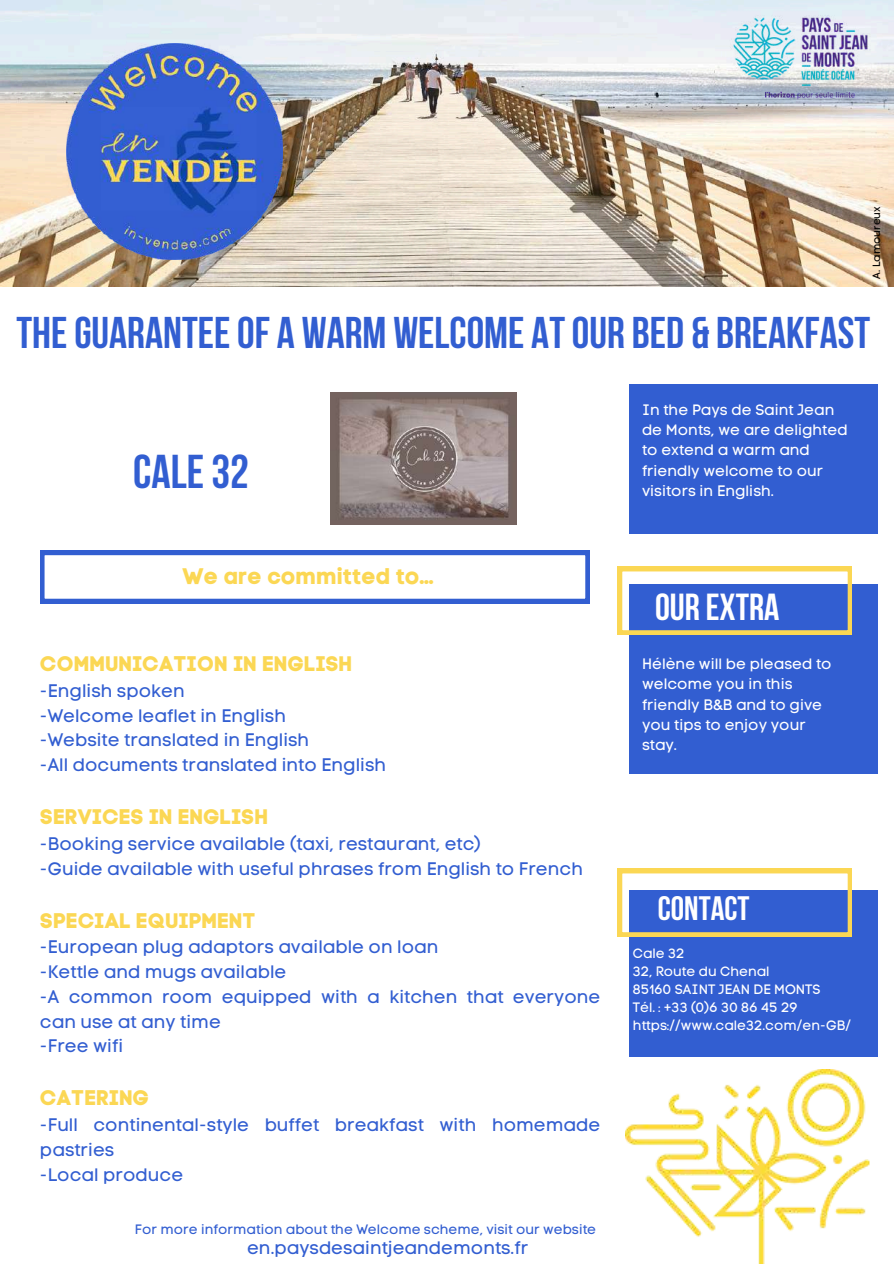
<style>
.page{position:relative;width:894px;height:1264px;background:#fff}
.page>*{position:absolute;margin:0;border:0;box-sizing:border-box;transform-origin:0 0}
.t1{font:700 47.25px "Bebas Neue";color:#325ed1}
.t2{font:700 44.25px "Bebas Neue";color:#325ed1}
.t3{font:700 37.5px "Bebas Neue";color:#fff}
.t4{font:700 33.75px "Bebas Neue";color:#fff}
.t5{font:22.5px "Code Pro Bold LC";color:#fbd754}
.t6{font:21px "Code Pro Bold LC";color:#fbd754}
.t7{font:18px/24.8px "Code Pro Normal LC";color:#325ed1}
.t8{font:15px/20.2px "Code Pro Normal LC";color:#fff}
.t9{font:13.5px/18px "Code Pro Normal LC";color:#fff}
.t10{font:13.5px "Code Pro Normal LC";color:#325ed1}
.t11{font:10.5px "Code Pro Normal LC";color:#000}
</style>
<div class="page">
<img style="left:0;top:0;width:892px;height:286px">
<img style="left:67px;top:43px;width:216px;height:216px">
<img style="left:625px;top:1069px;width:245px;height:194px">
<div style="left:629px;top:384px;width:248px;height:149px;background:#325ed1"></div>
<div style="left:629px;top:584px;width:248px;height:190px;background:#325ed1"></div>
<div style="left:629px;top:890px;width:248px;height:166px;background:#325ed1"></div>
<svg style="left:617px;top:869px;width:234px;height:67px"></svg>
<svg style="left:40px;top:550px;width:549px;height:53px"></svg>
<svg style="left:617px;top:567px;width:234px;height:67px"></svg>
<img style="left:706px;top:0;width:187px;height:117px">
<img style="left:330px;top:393px;width:186px;height:131px">
<p class="t11" style="left:870px;top:278px;width:74px;rotate:-90deg">A. Lamoureux</p>
<h2 class="t2" style="left:17px;top:314px;width:854px">THEGUARANTEEOF A WARM WELCOME ATOUR BED &amp; BREAKFAST</h2>
<h1 class="t1" style="left:133px;top:452px;width:117px">CALE32</h1>
<p class="t5" style="left:182px;top:563px;width:254px">We are committed to…</p>
<p class="t6" style="left:40px;top:651px;width:314px">COMMUNICATION IN ENGLISH</p>
<p class="t7" style="left:40px;top:678px;width:347px">-English spoken<br>-Welcome leaflet in English<br>-Website translated in English<br>-All documents translated into English</p>
<p class="t6" style="left:40px;top:804px;width:230px">SERVICES IN ENGLISH</p>
<p class="t7" style="left:40px;top:831px;width:544px">-Booking service available (taxi, restaurant, etc)<br>-Guide available with useful phrases from English to French</p>
<p class="t6" style="left:40px;top:907px;width:217px">SPECIAL EQUIPMENT</p>
<p class="t7" style="left:40px;top:934px;width:561px">-European plug adaptors available on loan<br>-Kettle and mugs available<br>-A common room equipped with a kitchen that everyone can use at any time<br>-Free wifi</p>
<p class="t6" style="left:40px;top:1085px;width:110px">CATERING</p>
<p class="t7" style="left:40px;top:1112px;width:561px">-Full continental-style buffet breakfast with homemade pastries<br>-Local produce</p>
<p class="t10" style="left:135px;top:1221px;width:462px">For more information about the Welcome scheme, visit our website</p>
<p class="t7" style="left:247px;top:1234px;width:282px">en.paysdesaintjeandemonts.fr</p>
<p class="t8" style="left:641px;top:399px;width:207px">In the Pays de Saint Jean de Monts, we are delighted to extend a warm and friendly welcome to our visitors in English.</p>
<h3 class="t3" style="left:655px;top:591px;width:126px">oUR EXTRA</h3>
<p class="t8" style="left:641px;top:653px;width:191px">Hélène will be pleased to welcome you in this friendly B&amp;B and to give you tips to enjoy your stay.</p>
<h3 class="t4" style="left:657px;top:894px;width:93px">CONTACT</h3>
<p class="t9" style="left:632px;top:944px;width:219px">Cale 32<br>32, Route du Chenal<br>85160 SAINT JEAN DE MONTS<br>Tél. : +33 (0)6 30 86 45 29 https://www.cale32.com/en-GB/</p>
</div>
